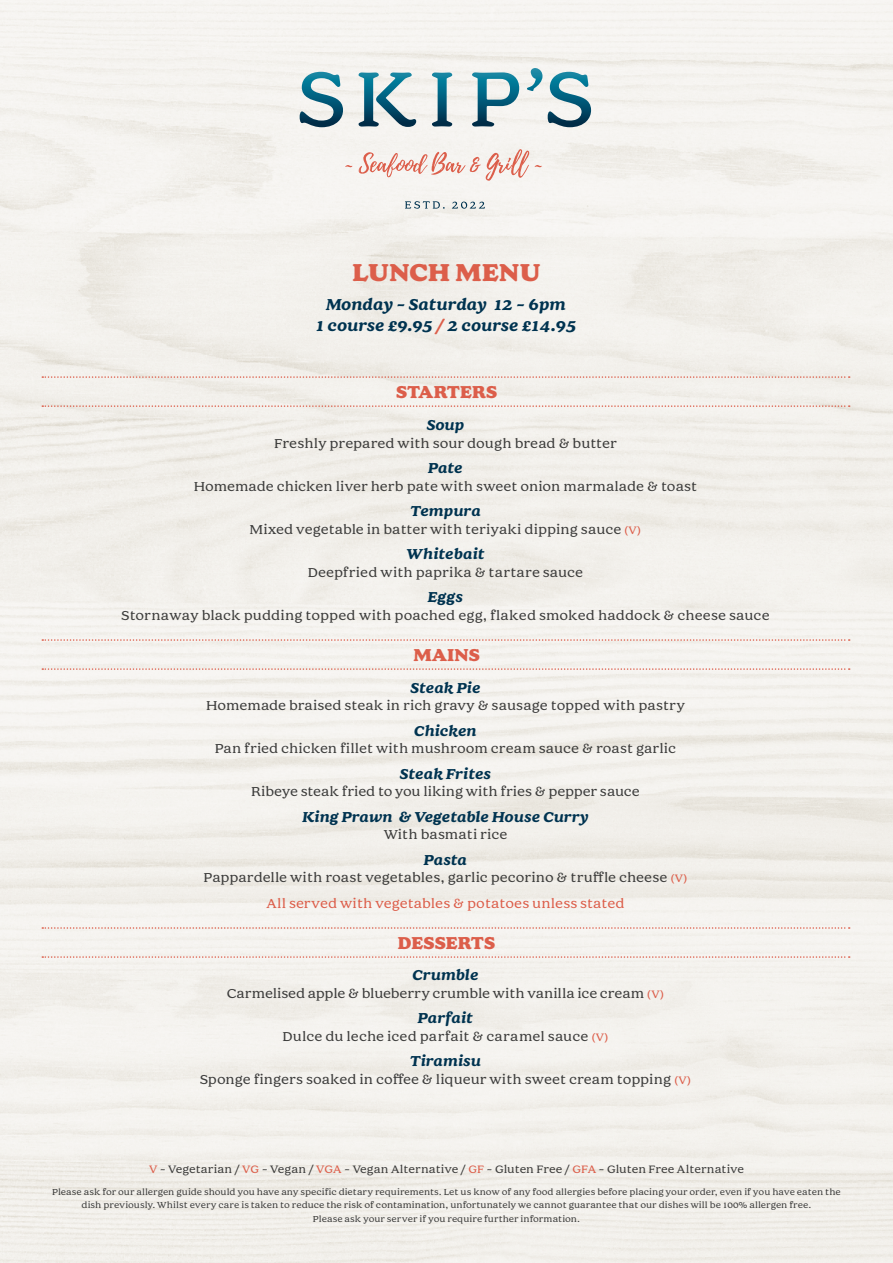
<style>
.page{position:relative;width:893px;height:1263px;background:#fff}
.page>*{position:absolute;margin:0;border:0;box-sizing:border-box;transform-origin:0 0}
.t1{font:800 25.5px "Cream";letter-spacing:.005em;color:#dc5e4a}
.t2{font:800 18px "Cream";color:#dc5e4a}
.t3{font:italic 700 16.5px/21px "Cream";letter-spacing:-.005em;color:#003350;text-align:center}
.t4{font:italic 700 15px "Cream";color:#003350}
.t5{font:13.5px/25.8px "Cream";color:#3c3c3b;text-align:center}
.t6{font:11.25px "Cream";color:#3c3c3b}
.t7{font:9px/13.5px "Cream";color:#3c3c3b;text-align:center}
.s1{color:#dc5e4a}
.s2{font-size:11.25px;color:#dc5e4a}
</style>
<div class="page">
<svg style="left:405px;top:201px;width:80px;height:8px"></svg>
<svg style="left:300px;top:68px;width:291px;height:59px"></svg>
<svg style="left:345px;top:149px;width:197px;height:32px"></svg>
<svg style="left:42px;top:376px;width:808px;height:2px;background:#eac7be"></svg>
<svg style="left:42px;top:405px;width:808px;height:2px;background:#ebc8bf"></svg>
<svg style="left:42px;top:639px;width:808px;height:2px"></svg>
<svg style="left:42px;top:668px;width:808px;height:2px;background:#edcac2"></svg>
<svg style="left:42px;top:927px;width:808px;height:2px;background:#edcac1"></svg>
<svg style="left:42px;top:956px;width:808px;height:2px"></svg>
<h1 class="t1" style="left:352px;top:258px;width:190px">LUNCH MENU</h1>
<p class="t3" style="left:316px;top:295px;width:262px">Monday - Saturday 12 - 6pm<br>1 course £9.95 <span class="s1">/</span> 2 course £14.95</p>
<h2 class="t2" style="left:396px;top:382px;width:103px">STARTERS</h2>
<p class="t4" style="left:427px;top:417px;width:39px">Soup</p>
<p class="t5" style="left:274px;top:431px;width:344px">Freshly prepared with sour dough bread &amp; butter</p>
<p class="t4" style="left:428px;top:460px;width:36px">Pate</p>
<p class="t5" style="left:194px;top:474px;width:505px">Homemade chicken liver herb pate with sweet onion marmalade &amp; toast</p>
<p class="t4" style="left:410px;top:503px;width:72px">Tempura</p>
<p class="t5" style="left:250px;top:517px;width:393px">Mixed vegetable in batter with teriyaki dipping sauce <span class="s2">(V)</span></p>
<p class="t4" style="left:406px;top:546px;width:80px">Whitebait</p>
<p class="t5" style="left:308px;top:560px;width:277px">Deepfried with paprika &amp; tartare sauce</p>
<p class="t4" style="left:428px;top:589px;width:37px">Eggs</p>
<p class="t5" style="left:121px;top:603px;width:650px">Stornaway black pudding topped with poached egg, flaked smoked haddock &amp; cheese sauce</p>
<h2 class="t2" style="left:413px;top:645px;width:68px">MAINS</h2>
<p class="t4" style="left:410px;top:679px;width:72px">Steak Pie</p>
<p class="t5" style="left:206px;top:693px;width:480px">Homemade braised steak in rich gravy &amp; sausage topped with pastry</p>
<p class="t4" style="left:414px;top:722px;width:64px">Chicken</p>
<p class="t5" style="left:215px;top:736px;width:463px">Pan fried chicken fillet with mushroom cream sauce &amp; roast garlic</p>
<p class="t4" style="left:400px;top:765px;width:93px">Steak Frites</p>
<p class="t5" style="left:251px;top:779px;width:390px">Ribeye steak fried to you liking with fries &amp; pepper sauce</p>
<p class="t4" style="left:302px;top:808px;width:288px">King Prawn &amp; Vegetable House Curry</p>
<p class="t5" style="left:383px;top:822px;width:126px">With basmati rice</p>
<p class="t4" style="left:424px;top:851px;width:45px">Pasta</p>
<p class="t5" style="left:204px;top:865px;width:485px">Pappardelle with roast vegetables, garlic pecorino &amp; truffle cheese <span class="s2">(V)<br></span><span class="s1">All served with vegetables &amp; potatoes unless stated</span></p>
<h2 class="t2" style="left:398px;top:933px;width:99px">DESSERTS</h2>
<p class="t4" style="left:412px;top:967px;width:68px">Crumble</p>
<p class="t5" style="left:227px;top:981px;width:439px">Carmelised apple &amp; blueberry crumble with vanilla ice cream <span class="s2">(V)</span></p>
<p class="t4" style="left:418px;top:1010px;width:57px">Parfait</p>
<p class="t5" style="left:282px;top:1024px;width:327px">Dulce du leche iced parfait &amp; caramel sauce <span class="s2">(V)</span></p>
<p class="t4" style="left:410px;top:1053px;width:73px">Tiramisu</p>
<p class="t5" style="left:200px;top:1067px;width:493px">Sponge fingers soaked in coffee &amp; liqueur with sweet cream topping <span class="s2">(V)</span></p>
<p class="t6" style="left:149px;top:1163px;width:597px"><span class="s1">V</span> - Vegetarian / <span class="s1">VG</span> - Vegan / <span class="s1">VGA</span> - Vegan Alternative / <span class="s1">GF</span> - Gluten Free / <span class="s1">GFA</span> - Gluten Free Alternative</p>
<p class="t7" style="left:52px;top:1185px;width:790px">Please ask for our allergen guide should you have any specific dietary requirements. Let us know of any food allergies before placing your order, even if you have eaten the dish previously. Whilst every care is taken to reduce the risk of contamination, unfortunately we cannot guarantee that our dishes will be 100% allergen free.<br>Please ask your server if you require further information.</p>
</div>
